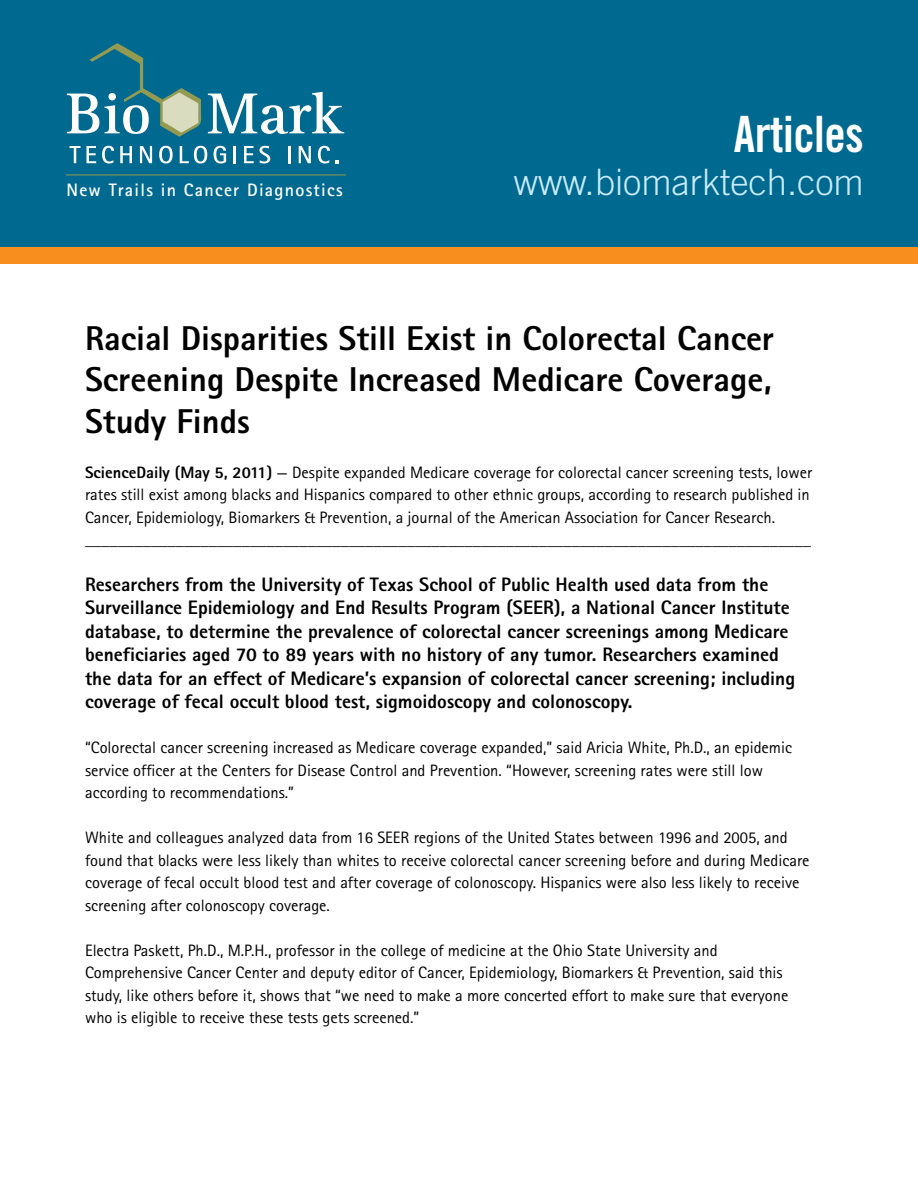
<style>
.page{position:relative;width:918px;height:1188px;background:#fff}
.page>*{position:absolute;margin:0;border:0;box-sizing:border-box;transform-origin:0 0}
.t1{font:50.1px "Trade Gothic Bold Cond Twenty";letter-spacing:-.01em;color:#fff;scale:.96 1}
.t2{font:300 36.45px "Trade Gothic";color:#c9ebfc}
.t3{font:800 34.5px/41.4px "Rotis Sans Serif";color:#000;text-align:justify}
.t4{font:800 19.5px/23.4px "Rotis Sans Serif";color:#000}
.t5{font:700 18px "Rotis Sans Serif";letter-spacing:.07em;color:#fff}
.t6{font:16.5px/22.5px "Rotis Sans Serif";color:#000}
.s1{font-weight:800}
</style>
<div class="page">
<div style="left:0;top:0;width:918px;height:256px;background:#006990"></div>
<div style="left:0;top:247px;width:918px;height:16px;background:#f78e1e"></div>
<svg style="left:208px;top:92px;width:136px;height:42px"></svg>
<svg style="left:69px;top:146px;width:12px;height:17px"></svg>
<svg style="left:87px;top:146px;width:9px;height:17px"></svg>
<svg style="left:102px;top:146px;width:12px;height:17px"></svg>
<svg style="left:120px;top:146px;width:12px;height:17px"></svg>
<svg style="left:140px;top:146px;width:12px;height:17px"></svg>
<svg style="left:159px;top:146px;width:14px;height:17px"></svg>
<svg style="left:180px;top:146px;width:27px;height:17px"></svg>
<svg style="left:214px;top:146px;width:12px;height:17px"></svg>
<svg style="left:234px;top:146px;width:2px;height:17px"></svg>
<svg style="left:244px;top:146px;width:26px;height:17px"></svg>
<hr style="left:288px;top:146px;width:3px;height:17px;background:#fff">
<svg style="left:299px;top:146px;width:12px;height:17px"></svg>
<svg style="left:318px;top:146px;width:21px;height:17px"></svg>
<svg style="left:67px;top:43px;width:135px;height:94px"></svg>
<hr style="left:66px;top:175px;width:280px;height:1px;background:#949b50">
<p class="t5" style="left:66px;top:179px;width:278px">New Trails in Cancer Diagnostics</p>
<h1 class="t1" style="left:734px;top:103px;width:137px">Articles</h1>
<h2 class="t2" style="left:514px;top:161px;width:352px">www.biomarktech.com</h2>
<h3 class="t3" style="left:85px;top:317px;width:691px">Racial Disparities Still Exist in Colorectal Cancer Screening Despite Increased Medicare Coverage, Study Finds</h3>
<p class="t6" style="left:85px;top:461px;width:729px"><span class="s1">ScienceDaily (May 5, 2011)</span> — Despite expanded Medicare coverage for colorectal cancer screening tests, lower rates still exist among blacks and Hispanics compared to other ethnic groups, according to research published in Cancer, Epidemiology, Biomarkers &amp; Prevention, a journal of the American Association for Cancer Research. ________________________________________________________________________________________</p>
<p class="t4" style="left:85px;top:573px;width:712px">Researchers from the University of Texas School of Public Health used data from the Surveillance Epidemiology and End Results Program (SEER), a National Cancer Institute database, to determine the prevalence of colorectal cancer screenings among Medicare beneficiaries aged 70 to 89 years with no history of any tumor. Researchers examined the data for an effect of Medicare’s expansion of colorectal cancer screening; including coverage of fecal occult blood test, sigmoidoscopy and colonoscopy.</p>
<p class="t6" style="left:85px;top:736px;width:709px">“Colorectal cancer screening increased as Medicare coverage expanded,” said Aricia White, Ph.D., an epidemic service officer at the Centers for Disease Control and Prevention. “However, screening rates were still low according to recommendations.”</p>
<p class="t6" style="left:85px;top:826px;width:726px">White and colleagues analyzed data from 16 SEER regions of the United States between 1996 and 2005, and found that blacks were less likely than whites to receive colorectal cancer screening before and during Medicare coverage of fecal occult blood test and after coverage of colonoscopy. Hispanics were also less likely to receive screening after colonoscopy coverage.</p>
<p class="t6" style="left:85px;top:939px;width:705px">Electra Paskett, Ph.D., M.P.H., professor in the college of medicine at the Ohio State University and Comprehensive Cancer Center and deputy editor of Cancer, Epidemiology, Biomarkers &amp; Prevention, said this study, like others before it, shows that “we need to make a more concerted effort to make sure that everyone who is eligible to receive these tests gets screened.”</p>
</div>
